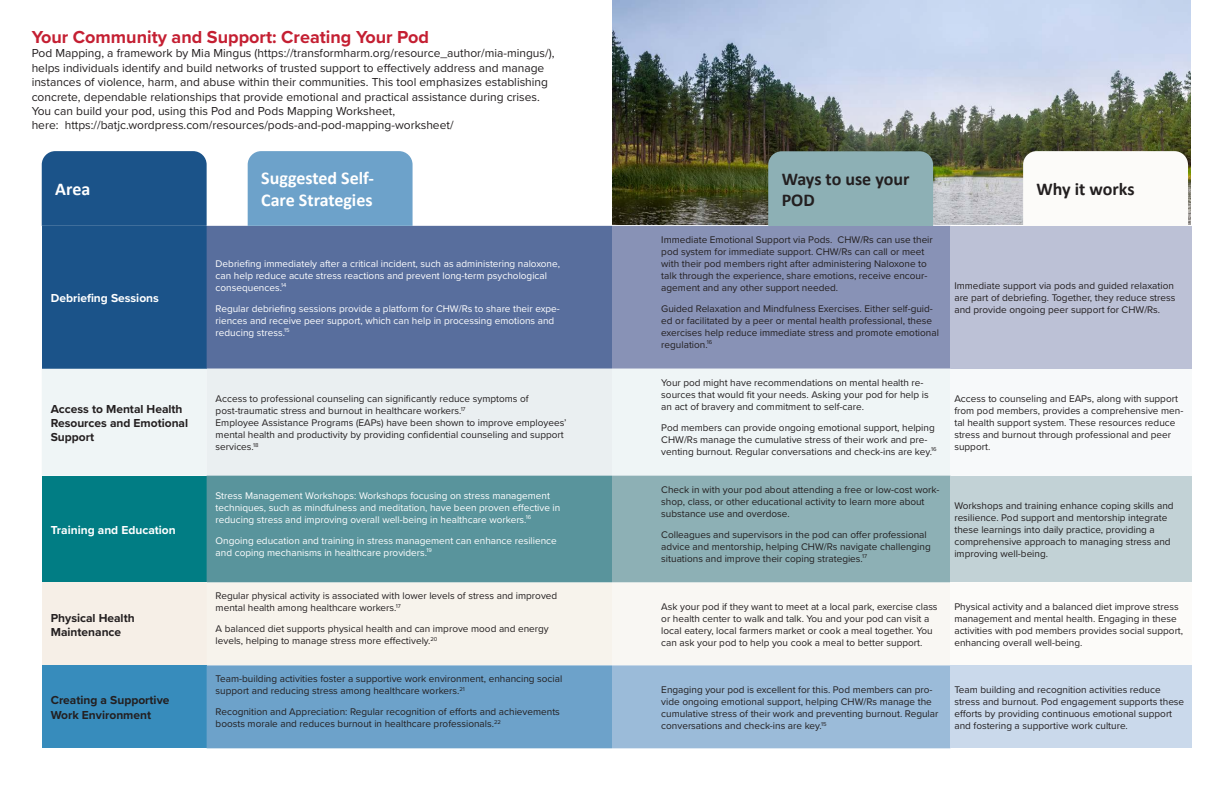
<style>
.page{position:relative;width:1224px;height:792px;background:#fff}
.page>*{position:absolute;margin:0;border:0;box-sizing:border-box;transform-origin:0 0}
.body{font:700 18px "Proxima Nova";color:#c41f32}
.t1{font:700 18px/21.6px "Calibri";color:#fff}
.t2{font:700 18px/21.6px "Calibri";color:#231f20}
.body-2{font:12px/14.4px "Proxima Nova";color:#231f20}
.t3{font:700 12px/14.4px "Proxima Nova";color:#231f20}
.t4{font:700 12px "Proxima Nova";color:#fff}
.t5{font:10px/12px "Proxima Nova";color:#231f20}
.t6{font:10px/12px "Proxima Nova";color:#fff}
</style>
<div class="page">
<img style="left:612px;top:0;width:579px;height:225px">
<div style="left:42px;top:226px;width:165px;height:143px;background:#1b5389"></div>
<div style="left:207px;top:226px;width:405px;height:143px;background:#586e9d"></div>
<div style="left:612px;top:226px;width:338px;height:143px;background:#8892b6"></div>
<div style="left:950px;top:226px;width:242px;height:143px;background:#bcc1d6"></div>
<div style="left:42px;top:369px;width:908px;height:107px;background:#eff5f6"></div>
<div style="left:207px;top:369px;width:405px;height:107px;background:#eaeff1"></div>
<div style="left:950px;top:369px;width:242px;height:107px;background:#f7f9fa"></div>
<div style="left:42px;top:476px;width:165px;height:107px;background:#017d84"></div>
<div style="left:950px;top:476px;width:242px;height:107px;background:#c2d2d6"></div>
<div style="left:42px;top:583px;width:165px;height:82px;background:#f6efe7"></div>
<div style="left:950px;top:583px;width:242px;height:82px;background:#fcfbf9"></div>
<div style="left:42px;top:665px;width:165px;height:83px;background:#378cbc"></div>
<svg style="left:207px;top:476px;width:743px;height:272px;background:#9fbec9"></svg>
<div style="left:950px;top:665px;width:242px;height:83px;background:#cad9eb"></div>
<div style="left:42px;top:151px;width:165px;height:75px;background:#1b5389"></div>
<div style="left:248px;top:151px;width:165px;height:75px;background:#6da2ca"></div>
<div style="left:768px;top:151px;width:165px;height:75px;background:#8db0b5"></div>
<svg style="left:1023px;top:151px;width:165px;height:74px"></svg>
<p class="body" style="left:32px;top:24px;width:399px">Your Community and Support: Creating Your Pod</p>
<p class="body-2" style="left:32px;top:46px;width:524px">Pod Mapping, a framework by Mia Mingus (https://transformharm.org/resource_author/mia-mingus/), helps individuals identify and build networks of trusted support to effectively address and manage instances of violence, harm, and abuse within their communities. This tool emphasizes establishing concrete, dependable relationships that provide emotional and practical assistance during crises.</p>
<p class="body-2" style="left:32px;top:103px;width:423px">You can build your pod, using this Pod and Pods Mapping Worksheet,<br>here: https://batjc.wordpress.com/resources/pods-and-pod-mapping-worksheet/</p>
<p class="t1" style="left:55px;top:178px;width:37px">Area</p>
<p class="t1" style="left:261px;top:167px;width:114px">Suggested Self-<br>Care Strategies</p>
<p class="t2" style="left:782px;top:167px;width:129px">Ways to use your<br>POD</p>
<p class="t2" style="left:1037px;top:178px;width:99px">Why it works</p>
<p class="t4" style="left:51px;top:289px;width:110px">Debriefing Sessions</p>
<p class="t6" style="left:216px;top:257px;width:346px">Debriefing immediately after a critical incident, such as administering naloxone, can help reduce acute stress reactions and prevent long-term psychological consequences.<sup>14</sup></p>
<p class="t6" style="left:216px;top:302px;width:346px">Regular debriefing sessions provide a platform for CHW/Rs to share their expe&shy;riences and receive peer support, which can help in processing emotions and reducing stress.<sup>15</sup></p>
<p class="t3" style="left:51px;top:401px;width:139px">Access to Mental Health<br>Resources and Emotional<br>Support</p>
<p class="t5" style="left:216px;top:392px;width:315px">Access to professional counseling can significantly reduce symptoms of post-traumatic stress and burnout in healthcare workers.<sup>17</sup></p>
<p class="t5" style="left:216px;top:416px;width:352px">Employee Assistance Programs (EAPs) have been shown to improve employees’ mental health and productivity by providing confidential counseling and support services.<sup>18</sup></p>
<p class="t4" style="left:51px;top:521px;width:127px">Training and Education</p>
<p class="t3" style="left:51px;top:610px;width:85px">Physical Health<br>Maintenance</p>
<p class="t3" style="left:51px;top:693px;width:120px">Creating a Supportive<br>Work Environment</p>
<p class="t6" style="left:216px;top:489px;width:346px">Stress Management Workshops: Workshops focusing on stress management techniques, such as mindfulness and meditation, have been proven effective in reducing stress and improving overall well-being in healthcare workers.<sup>16</sup></p>
<p class="t6" style="left:216px;top:534px;width:343px">Ongoing education and training in stress management can enhance resilience and coping mechanisms in healthcare providers.<sup>19</sup></p>
<p class="t5" style="left:216px;top:590px;width:343px">Regular physical activity is associated with lower levels of stress and improved mental health among healthcare workers.<sup>17</sup></p>
<p class="t5" style="left:216px;top:623px;width:335px">A balanced diet supports physical health and can improve mood and energy levels, helping to manage stress more effectively.<sup>20</sup></p>
<p class="t5" style="left:216px;top:673px;width:348px">Team-building activities foster a supportive work environment, enhancing social support and reducing stress among healthcare workers.<sup>21</sup></p>
<p class="t5" style="left:216px;top:706px;width:346px">Recognition and Appreciation: Regular recognition of efforts and achievements boosts morale and reduces burnout in healthcare professionals.<sup>22</sup></p>
<p class="t5" style="left:661px;top:233px;width:273px">Immediate Emotional Support via Pods. CHW/Rs can use their pod system for immediate support. CHW/Rs can call or meet with their pod members right after administering Naloxone to talk through the experience, share emotions, receive encour&shy;agement and any other support needed.</p>
<p class="t5" style="left:661px;top:302px;width:279px">Guided Relaxation and Mindfulness Exercises. Either self-guid&shy;ed or facilitated by a peer or mental health professional, these exercises help reduce immediate stress and promote emotional regulation.<sup>16</sup></p>
<p class="t5" style="left:661px;top:376px;width:269px">Your pod might have recommendations on mental health re&shy;sources that would fit your needs. Asking your pod for help is an act of bravery and commitment to self-care.</p>
<p class="t5" style="left:661px;top:421px;width:277px">Pod members can provide ongoing emotional support, helping<br>CHW/Rs manage the cumulative stress of their work and pre&shy;venting burnout. Regular conversations and check-ins are key.<sup>16</sup></p>
<p class="t5" style="left:661px;top:483px;width:280px">Check in with your pod about attending a free or low-cost work&shy;shop, class, or other educational activity to learn more about substance use and overdose.</p>
<p class="t5" style="left:661px;top:528px;width:271px">Colleagues and supervisors in the pod can offer professional advice and mentorship, helping CHW/Rs navigate challenging situations and improve their coping strategies.<sup>17</sup></p>
<p class="t5" style="left:954px;top:279px;width:223px">Immediate support via pods and guided relaxation are part of debriefing. Together, they reduce stress and provide ongoing peer support for CHW/Rs.</p>
<p class="t5" style="left:954px;top:392px;width:230px">Access to counseling and EAPs, along with support from pod members, provides a comprehensive men&shy;tal health support system. These resources reduce stress and burnout through professional and peer support.</p>
<p class="t5" style="left:954px;top:499px;width:221px">Workshops and training enhance coping skills and resilience. Pod support and mentorship integrate these learnings into daily practice, providing a comprehensive approach to managing stress and improving well-being.</p>
<p class="t5" style="left:661px;top:600px;width:278px">Ask your pod if they want to meet at a local park, exercise class or health center to walk and talk. You and your pod can visit a local eatery, local farmers market or cook a meal together. You can ask your pod to help you cook a meal to better support.</p>
<p class="t5" style="left:954px;top:600px;width:230px">Physical activity and a balanced diet improve stress management and mental health. Engaging in these activities with pod members provides social support, enhancing overall well-being.</p>
<p class="t5" style="left:661px;top:683px;width:279px">Engaging your pod is excellent for this. Pod members can pro&shy;vide ongoing emotional support, helping CHW/Rs manage the cumulative stress of their work and preventing burnout. Regular conversations and check-ins are key.<sup>15</sup></p>
<p class="t5" style="left:954px;top:683px;width:231px">Team building and recognition activities reduce stress and burnout. Pod engagement supports these efforts by providing continuous emotional support and fostering a supportive work culture.</p>
</div>
